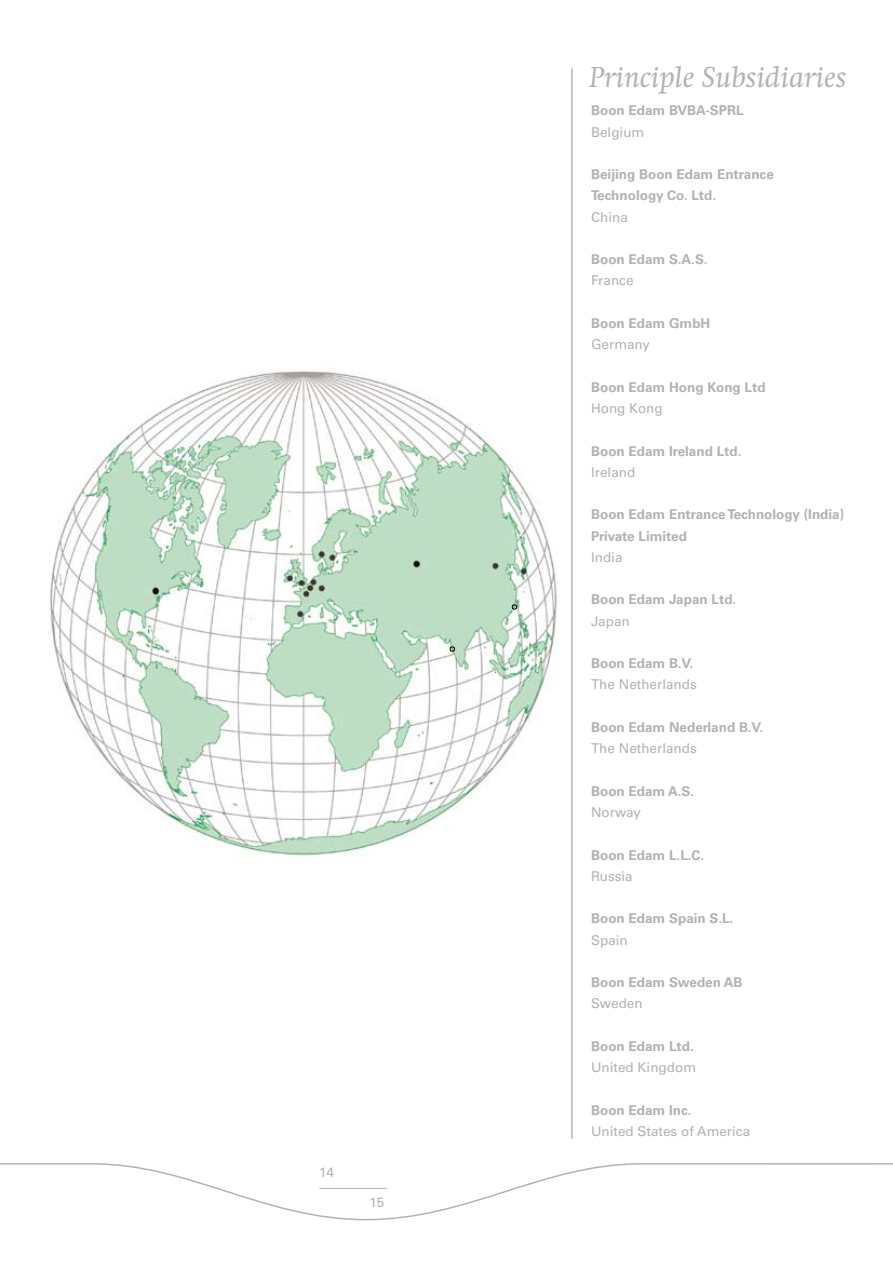
<style>
.page{position:relative;width:893px;height:1263px;background:#fff}
.page>*{position:absolute;margin:0;border:0;box-sizing:border-box;transform-origin:0 0}
.t1{font:italic 30px "Swift EF";color:#b1b2b4}
.t2{font:700 13.5px/21.3px "Univers LT Std";color:#b1b2b4}
.t3{font:13.5px "Univers LT Std";color:#b1b2b4}
</style>
<div class="page">
<svg style="left:0;top:1163px;width:893px;height:58px"></svg>
<hr style="left:319px;top:1188px;width:68px;height:1px;background:#b1b2b4">
<hr style="left:571px;top:68px;width:2px;height:1070px;background:#b1b2b4">
<img style="left:50px;top:371px;width:507px;height:485px">
<svg style="left:512px;top:601px;width:5px;height:9px"></svg>
<svg style="left:450px;top:646px;width:5px;height:6px"></svg>
<p class="t3" style="left:319px;top:1164px;width:16px">14</p>
<p class="t3" style="left:370px;top:1194px;width:16px">15</p>
<h1 class="t1" style="left:590px;top:61px;width:258px">Principle Subsidiaries</h1>
<p class="t2" style="left:591px;top:100px;width:154px">Boon Edam BVBA-SPRL</p>
<p class="t3" style="left:591px;top:124px;width:55px">Belgium</p>
<p class="t2" style="left:591px;top:164px;width:184px">Beijing Boon Edam Entrance<br>Technology Co. Ltd.</p>
<p class="t3" style="left:591px;top:209px;width:38px">China</p>
<p class="t2" style="left:591px;top:249px;width:118px">Boon Edam S.A.S.</p>
<p class="t3" style="left:591px;top:273px;width:44px">France</p>
<p class="t2" style="left:591px;top:313px;width:121px">Boon Edam GmbH</p>
<p class="t3" style="left:591px;top:336px;width:60px">Germany</p>
<p class="t2" style="left:591px;top:376px;width:176px">Boon Edam Hong Kong Ltd</p>
<p class="t3" style="left:591px;top:400px;width:73px">Hong Kong</p>
<p class="t2" style="left:591px;top:440px;width:152px">Boon Edam Ireland Ltd.</p>
<p class="t3" style="left:591px;top:464px;width:46px">Ireland</p>
<p class="t2" style="left:591px;top:504px;width:255px">Boon Edam Entrance Technology (India)<br>Private Limited</p>
<p class="t3" style="left:591px;top:549px;width:33px">India</p>
<p class="t2" style="left:591px;top:589px;width:147px">Boon Edam Japan Ltd.</p>
<p class="t3" style="left:591px;top:613px;width:40px">Japan</p>
<p class="t2" style="left:591px;top:653px;width:104px">Boon Edam B.V.</p>
<p class="t3" style="left:591px;top:677px;width:107px">The Netherlands</p>
<p class="t2" style="left:591px;top:717px;width:174px">Boon Edam Nederland B.V.</p>
<p class="t3" style="left:591px;top:740px;width:107px">The Netherlands</p>
<p class="t2" style="left:591px;top:780px;width:104px">Boon Edam A.S.</p>
<p class="t3" style="left:591px;top:804px;width:51px">Norway</p>
<p class="t2" style="left:591px;top:844px;width:115px">Boon Edam L.L.C.</p>
<p class="t3" style="left:591px;top:868px;width:43px">Russia</p>
<p class="t2" style="left:591px;top:908px;width:144px">Boon Edam Spain S.L.</p>
<p class="t3" style="left:591px;top:932px;width:38px">Spain</p>
<p class="t2" style="left:591px;top:972px;width:153px">Boon Edam Sweden AB</p>
<p class="t3" style="left:591px;top:995px;width:53px">Sweden</p>
<p class="t2" style="left:591px;top:1035px;width:104px">Boon Edam Ltd.</p>
<p class="t3" style="left:591px;top:1059px;width:107px">United Kingdom</p>
<p class="t2" style="left:591px;top:1099px;width:102px">Boon Edam Inc.</p>
<p class="t3" style="left:591px;top:1123px;width:161px">United States of America</p>
</div>
